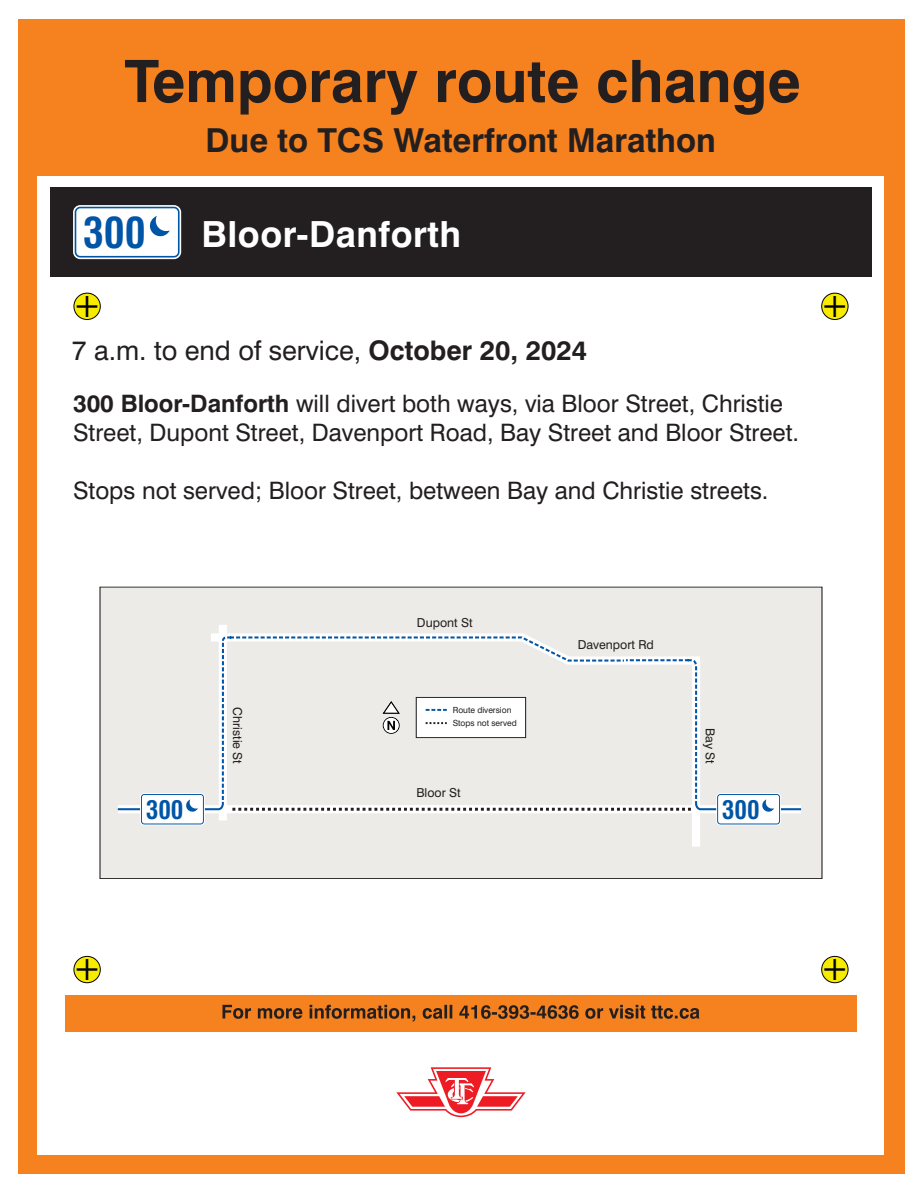
<style>
.page{position:relative;width:922px;height:1192px;background:#fff}
.page>*{position:absolute;margin:0;border:0;box-sizing:border-box;transform-origin:0 0}
.t1{font:700 58.5px "Swiss 721 BT";color:#231f20}
.t2{font:700 condensed 41.85px "Swiss 721 BT";color:#0055a6}
.t3{font:700 36px "Swiss 721 BT";letter-spacing:.015em;color:#fff}
.t4{font:condensed 35.25px "Swiss 721 BT";color:#020203}
.t5{font:700 33px "Swiss 721 BT";color:#231f20}
.t6{font:27px "Swiss 721 BT";color:#231f20}
.t7{font:700 condensed 25.2px "Swiss 721 BT";color:#0055a6}
.t8{font:24px/28.8px "Swiss 721 BT";color:#231f20}
.t9{font:12.3px "Swiss 721 BT";color:#231f20}
.t10{font:8.4px/13.2px "Swiss 721 BT";color:#231f20}
.s1{font-weight:700}
</style>
<div class="page">
<div style="left:18px;top:19px;width:885px;height:1153px;background:#f5821f"></div>
<div style="left:38px;top:176px;width:845px;height:977px;background:#fff"></div>
<div style="left:50px;top:187px;width:821px;height:90px;background:#231f20"></div>
<div style="left:65px;top:994px;width:791px;height:37px;background:#f5821f"></div>
<div style="left:820px;top:293px;width:28px;height:27px;background:#f7ec00;border:1px solid #020203;border-radius:50%"></div>
<div style="left:73px;top:293px;width:28px;height:27px;background:#f7ec00;border:1px solid #020203;border-radius:50%"></div>
<svg style="left:222px;top:1004px;width:477px;height:17px"></svg>
<svg style="left:396px;top:1067px;width:130px;height:51px"></svg>
<svg style="left:73px;top:205px;width:108px;height:54px"></svg>
<svg style="left:75px;top:207px;width:104px;height:50px;background:#e5edf5"></svg>
<div style="left:100px;top:586px;width:721px;height:292px;background:#edebe8"></div>
<div style="left:692px;top:660px;width:7px;height:186px;background:#fff"></div>
<div style="left:219px;top:624px;width:7px;height:196px;background:#fff"></div>
<svg style="left:140px;top:792px;width:65px;height:33px"></svg>
<svg style="left:715px;top:792px;width:65px;height:33px"></svg>
<svg style="left:116px;top:629px;width:686px;height:195px;background:#eaeae8"></svg>
<div style="left:820px;top:955px;width:28px;height:27px;background:#f7ec00;border:1px solid #020203;border-radius:50%"></div>
<div style="left:73px;top:955px;width:28px;height:27px;background:#f7ec00;border:1px solid #020203;border-radius:50%"></div>
<h1 class="t1" style="left:124px;top:58px;width:677px">Temporary route change</h1>
<h2 class="t2" style="left:83px;top:216px;width:64px">300</h2>
<h3 class="t5" style="left:205px;top:127px;width:511px">Due to TCS Waterfront Marathon</h3>
<h3 class="t3" style="left:201px;top:219px;width:261px">Bloor-Danforth</h3>
<h3 class="t4" style="left:72px;top:290px;width:31px">+</h3>
<h3 class="t4" style="left:819px;top:290px;width:31px">+</h3>
<p class="t6" style="left:72px;top:339px;width:516px">7 a.m. to end of service, <span class="s1">October 20, 2024</span></p>
<p class="t8" style="left:73px;top:391px;width:727px"><span class="s1">300 Bloor-Danforth</span> will divert both ways, via Bloor Street, Christie<br>Street, Dupont Street, Davenport Road, Bay Street and Bloor Street.</p>
<p class="t8" style="left:73px;top:478px;width:696px">Stops not served; Bloor Street, between Bay and Christie streets.</p>
<p class="t9" style="left:242px;top:707px;width:58px;rotate:90deg">Christie St</p>
<p class="t9" style="left:417px;top:617px;width:57px">Dupont St</p>
<p class="t10" style="left:452px;top:704px;width:66px">Route diversion<br>Stops not served</p>
<p class="t9" style="left:416px;top:787px;width:46px">Bloor St</p>
<p class="t9" style="left:577px;top:639px;width:78px">Davenport Rd</p>
<p class="t9" style="left:714px;top:727px;width:37px;rotate:90deg">Bay St</p>
<p class="t7" style="left:146px;top:799px;width:39px">300</p>
<p class="t7" style="left:721px;top:799px;width:39px">300</p>
<h3 class="t4" style="left:72px;top:952px;width:31px">+</h3>
<h3 class="t4" style="left:819px;top:952px;width:31px">+</h3>
</div>
